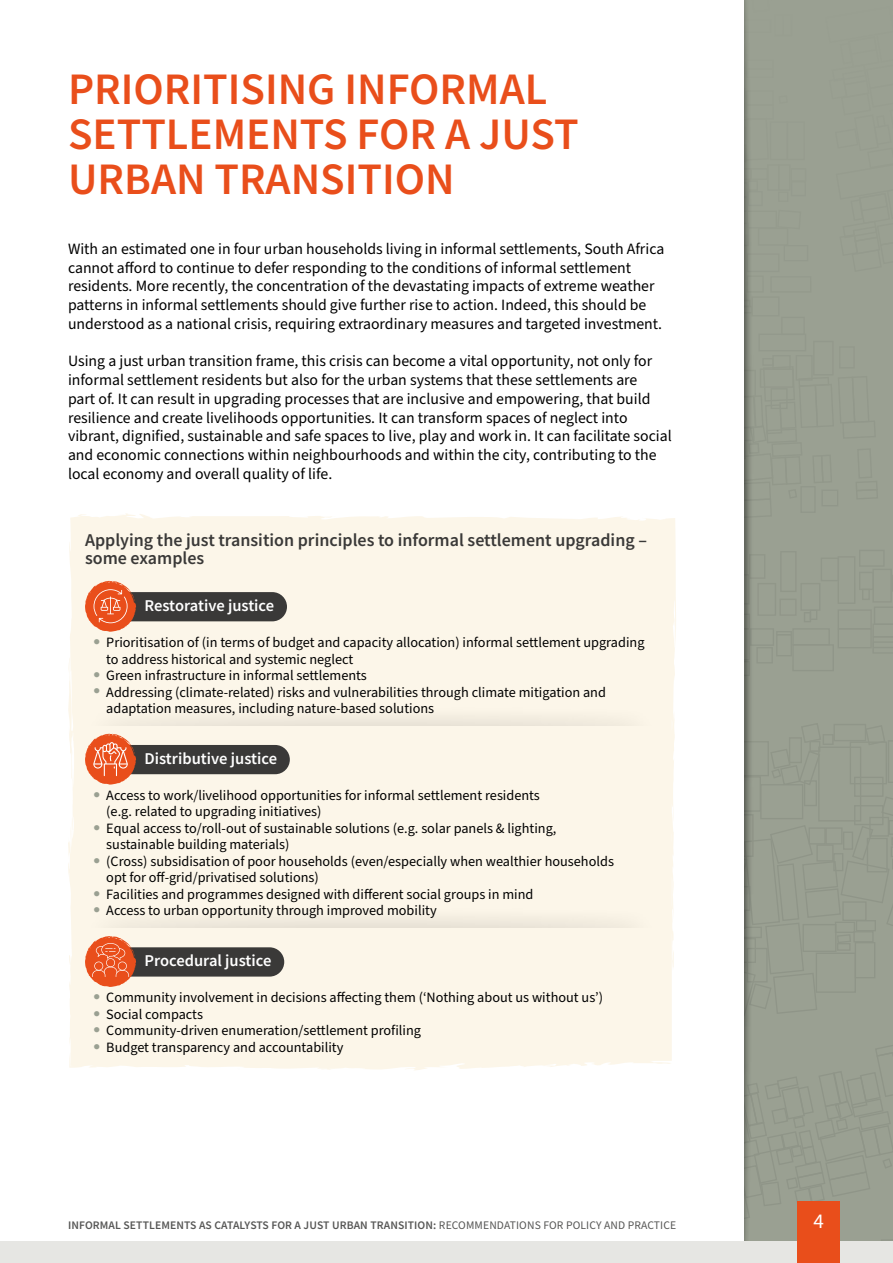
<style>
.page{position:relative;width:893px;height:1263px;background:#fff}
.page>*{position:absolute;margin:0;border:0;box-sizing:border-box;transform-origin:0 0}
.t1{font:600 45px/45px "Source Sans Pro";color:#e94e1b}
.t2{font:21px "Source Sans Pro";color:#fff}
.t3{font:600 18px/18.8px "Source Sans Pro";color:#3a3938}
.t4{font:600 16.5px "Source Sans Pro";color:#fff}
.t5{font:15.75px/18.8px "Source Sans Pro";color:#000}
.t6{font:14.25px/16.5px "Source Sans Pro";color:#000}
.t7{font:600 11.55px "Source Sans Pro";letter-spacing:.01em;color:#575756}
.s1{font-weight:400}
</style>
<div class="page">
<div style="left:68px;top:513px;width:608px;height:557px;background:#fcf6e9"></div>
<div style="left:82px;top:703px;width:579px;height:56px;background:#000;opacity:.2"></div>
<div style="left:68px;top:727px;width:608px;height:34px;background:#fcf6e9"></div>
<div style="left:82px;top:905px;width:579px;height:55px;background:#f6f0e3"></div>
<div style="left:68px;top:928px;width:608px;height:34px;background:#fcf6e9"></div>
<svg style="left:744px;top:0;width:149px;height:1242px;background:#979d8f"></svg>
<div style="left:111px;top:592px;width:176px;height:29px;background:#3a3938;border-radius:15px"></div>
<div style="left:111px;top:745px;width:179px;height:29px;background:#3a3938;border-radius:15px"></div>
<div style="left:111px;top:947px;width:173px;height:29px;background:#3a3938;border-radius:15px"></div>
<svg style="left:85px;top:581px;width:51px;height:51px;background:#ea7d57"></svg>
<svg style="left:85px;top:734px;width:51px;height:50px;background:#ea815c"></svg>
<svg style="left:85px;top:936px;width:51px;height:51px;background:#e97b55"></svg>
<div style="left:0;top:1242px;width:893px;height:21px;background:#e6e6e3"></div>
<div style="left:797px;top:1202px;width:43px;height:61px;background:#e94e1b"></div>
<svg style="left:94px;top:639px;width:6px;height:5px"></svg>
<svg style="left:94px;top:672px;width:6px;height:5px"></svg>
<svg style="left:94px;top:688px;width:6px;height:6px"></svg>
<svg style="left:94px;top:792px;width:6px;height:5px"></svg>
<svg style="left:94px;top:825px;width:6px;height:5px"></svg>
<svg style="left:94px;top:858px;width:6px;height:5px"></svg>
<svg style="left:94px;top:891px;width:6px;height:5px"></svg>
<svg style="left:94px;top:994px;width:6px;height:5px"></svg>
<svg style="left:94px;top:1010px;width:6px;height:6px"></svg>
<svg style="left:94px;top:1027px;width:6px;height:5px"></svg>
<svg style="left:94px;top:1043px;width:6px;height:6px"></svg>
<h1 class="t1" style="left:68px;top:66px;width:512px">PRIORITISING INFORMAL<br>SETTLEMENTS FOR A JUST<br>URBAN TRANSITION</h1>
<p class="t5" style="left:68px;top:240px;width:598px">With an estimated one in four urban households living in informal settlements, South Africa cannot afford to continue to defer responding to the conditions of informal settlement residents. More recently, the concentration of the devastating impacts of extreme weather patterns in informal settlements should give further rise to action. Indeed, this should be understood as a national crisis, requiring extraordinary measures and targeted investment.</p>
<p class="t5" style="left:68px;top:352px;width:605px">Using a just urban transition frame, this crisis can become a vital opportunity, not only for informal settlement residents but also for the urban systems that these settlements are<br>part of. It can result in upgrading processes that are inclusive and empowering, that build resilience and create livelihoods opportunities. It can transform spaces of neglect into vibrant, dignified, sustainable and safe spaces to live, play and work in. It can facilitate social and economic connections within neighbourhoods and within the city, contributing to the local economy and overall quality of life.</p>
<p class="t3" style="left:85px;top:530px;width:563px">Applying the just transition principles to informal settlement upgrading – some examples</p>
<p class="t4" style="left:145px;top:594px;width:131px">Restorative justice</p>
<p class="t6" style="left:106px;top:634px;width:540px">Prioritisation of (in terms of budget and capacity allocation) informal settlement upgrading to address historical and systemic neglect<br>Green infrastructure in informal settlements<br>Addressing (climate-related) risks and vulnerabilities through climate mitigation and adaptation measures, including nature-based solutions</p>
<p class="t4" style="left:145px;top:747px;width:134px">Distributive justice</p>
<p class="t6" style="left:106px;top:787px;width:509px">Access to work/livelihood opportunities for informal settlement residents<br>(e.g. related to upgrading initiatives)<br>Equal access to/roll-out of sustainable solutions (e.g. solar panels &amp; lighting, sustainable building materials)<br>(Cross) subsidisation of poor households (even/especially when wealthier households opt for off-grid/privatised solutions)<br>Facilities and programmes designed with different social groups in mind<br>Access to urban opportunity through improved mobility</p>
<p class="t4" style="left:145px;top:950px;width:128px">Procedural justice</p>
<p class="t6" style="left:106px;top:990px;width:498px">Community involvement in decisions affecting them (‘Nothing about us without us’)<br>Social compacts<br>Community-driven enumeration/settlement profiling<br>Budget transparency and accountability</p>
<p class="t7" style="left:68px;top:1217px;width:610px">INFORMAL SETTLEMENTS AS CATALYSTS FOR A JUST URBAN TRANSITION: <span class="s1">RECOMMENDATIONS FOR POLICY AND PRACTICE</span></p>
<h2 class="t2" style="left:813px;top:1207px;width:12px">4</h2>
</div>
